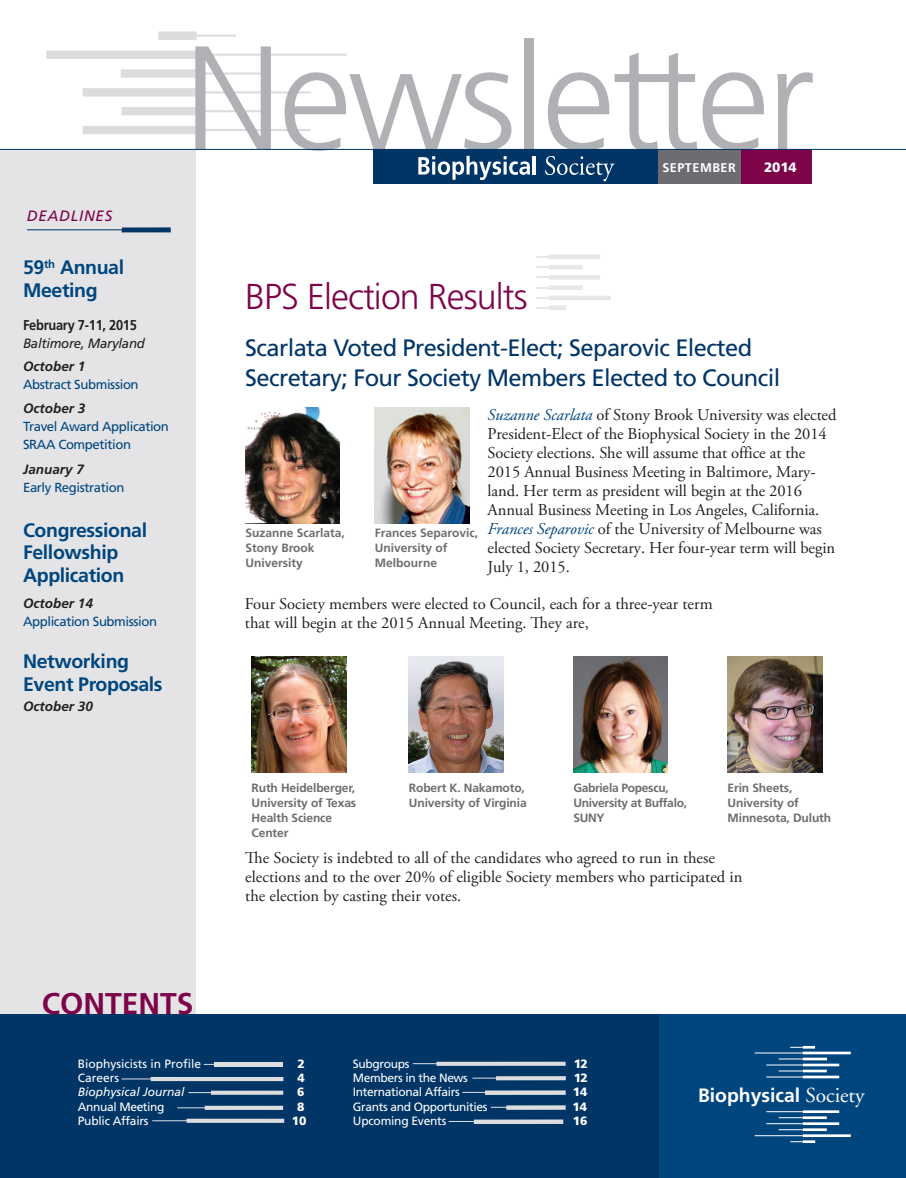
<style>
.page{position:relative;width:906px;height:1178px;background:#fff}
.page>*{position:absolute;margin:0;border:0;box-sizing:border-box;transform-origin:0 0}
.t1{font:300 147px "Frutiger";letter-spacing:-.025em;color:#b0b1b5}
.t2{font:300 36px "Frutiger";letter-spacing:-.025em;color:#7d0449}
.t3{font:700 30px "Frutiger";color:#7d0449}
.t4{font:23.7px/30px "Frutiger";letter-spacing:-.025em;color:#003566}
.t5{font:700 19.5px/22.5px "Frutiger";letter-spacing:-.02em;color:#00467e}
.t6{font:700 19.35px "Frutiger";color:#fff}
.t7{font:16.5px/19px "Adobe Garamond Pro";letter-spacing:-.005em;color:#231f20}
.t8{font:italic 15px "Frutiger";letter-spacing:.05em;color:#7d0449}
.t9{font:700 14.25px "Frutiger";letter-spacing:-.02em;color:#231f20;scale:.9 1}
.t10{font:italic 700 13.5px "Frutiger";color:#231f20}
.t11{font:italic 13.5px "Frutiger";letter-spacing:-.02em;color:#231f20}
.t12{font:900 13.5px "Frutiger";color:#fff}
.t13{font:13.2px/18px "Frutiger";letter-spacing:-.03em;color:#00467e}
.t14{font:700 12.6px "Frutiger";letter-spacing:.04em;color:#fff}
.t15{font:700 12px/15px "Frutiger";letter-spacing:-.01em;color:#6c6d70}
.t16{font:12px "Frutiger";letter-spacing:-.03em;color:#fff}
.t17{font:12px "Frutiger";color:#fff}
.t18{font:italic 12px "Frutiger";color:#fff}
.t19{font:900 12px "Frutiger";color:#fff}
.s1{font-style:italic;color:#00467e}
.s2{font-family:"Adobe Garamond";font-weight:400;font-size:21.3px}
</style>
<div class="page">
<svg style="left:121px;top:107px;width:149px;height:8px"></svg>
<svg style="left:82px;top:126px;width:228px;height:8px"></svg>
<svg style="left:82px;top:88px;width:228px;height:8px"></svg>
<svg style="left:121px;top:69px;width:149px;height:9px"></svg>
<svg style="left:46px;top:50px;width:300px;height:9px"></svg>
<svg style="left:158px;top:31px;width:78px;height:9px"></svg>
<div style="left:0;top:149px;width:195px;height:866px;background:#e4e4e6"></div>
<div style="left:0;top:1013px;width:659px;height:164px;background:#003566"></div>
<div style="left:659px;top:1013px;width:246px;height:164px;background:#00467e"></div>
<hr style="left:802px;top:1069px;width:24px;height:3px;background:#fff">
<hr style="left:802px;top:1075px;width:36px;height:3px;background:#fff">
<hr style="left:802px;top:1063px;width:36px;height:3px;background:#fff">
<hr style="left:802px;top:1057px;width:24px;height:3px;background:#fff">
<hr style="left:802px;top:1051px;width:48px;height:3px;background:#fff">
<svg style="left:790px;top:1046px;width:24px;height:2px"></svg>
<hr style="left:754px;top:1052px;width:48px;height:1px;background:#fff">
<svg style="left:778px;top:1058px;width:24px;height:1px"></svg>
<hr style="left:765px;top:1064px;width:37px;height:1px;background:#fff">
<svg style="left:778px;top:1070px;width:24px;height:1px"></svg>
<hr style="left:765px;top:1076px;width:37px;height:1px;background:#fff">
<hr style="left:802px;top:1116px;width:24px;height:2px;background:#fff">
<hr style="left:802px;top:1110px;width:36px;height:2px;background:#fff">
<hr style="left:802px;top:1122px;width:36px;height:2px;background:#fff">
<hr style="left:802px;top:1128px;width:24px;height:2px;background:#fff">
<hr style="left:802px;top:1134px;width:48px;height:2px;background:#fff">
<svg style="left:790px;top:1140px;width:24px;height:2px"></svg>
<hr style="left:754px;top:1135px;width:48px;height:1px;background:#fff">
<svg style="left:778px;top:1129px;width:24px;height:1px"></svg>
<hr style="left:765px;top:1123px;width:37px;height:1px;background:#fff">
<svg style="left:778px;top:1117px;width:24px;height:1px"></svg>
<hr style="left:765px;top:1111px;width:37px;height:1px;background:#fff">
<div style="left:657px;top:150px;width:115px;height:34px;background:#6c6d70"></div>
<div style="left:373px;top:149px;width:284px;height:35px;background:#003566"></div>
<div style="left:741px;top:149px;width:70px;height:35px;background:#7d0449"></div>
<hr style="left:0;top:149px;width:905px;height:1px;background:#003566">
<div style="left:122px;top:227px;width:49px;height:5px;background:#003566"></div>
<hr style="left:27px;top:229px;width:105px;height:1px;background:#003566">
<svg style="left:418px;top:156px;width:111px;height:24px"></svg>
<hr style="left:532px;top:156px;width:3px;height:18px;background:#fff">
<svg style="left:545px;top:156px;width:69px;height:25px"></svg>
<hr style="left:472px;top:1077px;width:76px;height:1px;background:#e6e7e9">
<svg style="left:495px;top:1076px;width:70px;height:4px"></svg>
<div style="left:214px;top:1061px;width:69px;height:5px;background:#dcdddf"></div>
<hr style="left:462px;top:1091px;width:84px;height:1px;background:#e6e7e9">
<svg style="left:485px;top:1090px;width:80px;height:4px"></svg>
<hr style="left:490px;top:1106px;width:61px;height:1px;background:#e6e7e9">
<svg style="left:506px;top:1105px;width:59px;height:4px"></svg>
<hr style="left:412px;top:1063px;width:125px;height:1px;background:#e6e7e9">
<svg style="left:436px;top:1061px;width:129px;height:4px"></svg>
<hr style="left:188px;top:1092px;width:78px;height:1px;background:#e6e7e9">
<svg style="left:211px;top:1090px;width:72px;height:4px"></svg>
<hr style="left:121px;top:1078px;width:120px;height:1px;background:#e6e7e9">
<svg style="left:151px;top:1077px;width:132px;height:3px"></svg>
<hr style="left:177px;top:1107px;width:84px;height:1px;background:#e6e7e9">
<svg style="left:205px;top:1105px;width:78px;height:4px"></svg>
<hr style="left:152px;top:1120px;width:105px;height:1px;background:#e6e7e9">
<svg style="left:186px;top:1118px;width:98px;height:4px"></svg>
<hr style="left:448px;top:1120px;width:94px;height:1px;background:#e6e7e9">
<svg style="left:473px;top:1119px;width:90px;height:4px"></svg>
<svg style="left:536px;top:275px;width:74px;height:35px"></svg>
<svg style="left:536px;top:265px;width:46px;height:4px"></svg>
<svg style="left:536px;top:255px;width:64px;height:4px"></svg>
<img style="left:409px;top:656px;width:94px;height:116px">
<img style="left:727px;top:656px;width:94px;height:116px">
<img style="left:251px;top:656px;width:95px;height:116px">
<img style="left:573px;top:656px;width:94px;height:116px">
<img style="left:374px;top:407px;width:95px;height:116px">
<img style="left:245px;top:407px;width:94px;height:116px">
<h1 class="t1" style="left:184px;top:15px;width:632px">Newsletter</h1>
<p class="t8" style="left:27px;top:207px;width:87px">DEADLINES</p>
<p class="t5" style="left:23px;top:256px;width:102px">59<sup>th</sup> Annual<br>Meeting</p>
<p class="t9" style="left:23px;top:316px;width:128px">February 7-11, 2015</p>
<p class="t11" style="left:23px;top:335px;width:123px">Baltimore, Maryland</p>
<p class="t10" style="left:23px;top:358px;width:64px">October 1</p>
<p class="t13" style="left:23px;top:375px;width:117px">Abstract Submission</p>
<p class="t10" style="left:23px;top:400px;width:64px">October 3</p>
<p class="t13" style="left:23px;top:417px;width:147px">Travel Award Application<br>SRAA Competition</p>
<p class="t10" style="left:23px;top:461px;width:62px">January 7</p>
<p class="t13" style="left:23px;top:478px;width:103px">Early Registration</p>
<p class="t5" style="left:23px;top:518px;width:125px">Congressional<br>Fellowship<br>Application</p>
<p class="t10" style="left:23px;top:595px;width:71px">October 14</p>
<p class="t13" style="left:23px;top:612px;width:135px">Application Submission</p>
<p class="t5" style="left:23px;top:650px;width:141px">Networking<br>Event Proposals</p>
<p class="t10" style="left:23px;top:698px;width:71px">October 30</p>
<h3 class="t3" style="left:42px;top:985px;width:153px">CONTENTS</h3>
<p class="t14" style="left:662px;top:160px;width:75px">SEPTEMBER</p>
<p class="t12" style="left:763px;top:159px;width:34px">2014</p>
<h2 class="t2" style="left:245px;top:276px;width:284px">BPS Election Results</h2>
<h3 class="t4" style="left:245px;top:332px;width:536px">Scarlata Voted President-Elect; Separovic Elected<br>Secretary; Four Society Members Elected to Council</h3>
<p class="t7" style="left:487px;top:405px;width:350px"><span class="s1">Suzanne Scarlata</span> of Stony Brook University was elected President-Elect of the Biophysical Society in the 2014<br>Society elections. She will assume that office at the 2015 Annual Business Meeting in Baltimore, Mary&shy;land. Her term as president will begin at the 2016<br>Annual Business Meeting in Los Angeles, California.<br><span class="s1">Frances Separovic</span> of the University of Melbourne was elected Society Secretary. Her four-year term will begin July 1, 2015.</p>
<p class="t15" style="left:245px;top:525px;width:101px">Suzanne Scarlata,<br>Stony Brook<br>University</p>
<p class="t7" style="left:245px;top:595px;width:469px">Four Society members were elected to Council, each for a three-year term that will begin at the 2015 Annual Meeting. They are,</p>
<p class="t15" style="left:374px;top:525px;width:105px">Frances Separovic,<br>University of<br>Melbourne</p>
<p class="t15" style="left:251px;top:780px;width:106px">Ruth Heidelberger,<br>University of Texas<br>Health Science<br>Center</p>
<p class="t15" style="left:573px;top:780px;width:115px">Gabriela Popescu,<br>University at Buffalo,<br>SUNY</p>
<p class="t15" style="left:409px;top:780px;width:119px">Robert K. Nakamoto,<br>University of Virginia</p>
<p class="t15" style="left:727px;top:780px;width:105px">Erin Sheets,<br>University of<br>Minnesota, Duluth</p>
<p class="t7" style="left:245px;top:849px;width:498px">The Society is indebted to all of the candidates who agreed to run in these elections and to the over 20% of eligible Society members who participated in the election by casting their votes.</p>
<p class="t17" style="left:78px;top:1056px;width:125px">Biophysicists in Profile</p>
<p class="t19" style="left:297px;top:1055px;width:9px">2</p>
<p class="t17" style="left:78px;top:1070px;width:43px">Careers</p>
<p class="t19" style="left:297px;top:1070px;width:9px">4</p>
<p class="t18" style="left:78px;top:1084px;width:108px">Biophysical Journal</p>
<p class="t19" style="left:297px;top:1084px;width:9px">6</p>
<p class="t16" style="left:78px;top:1099px;width:88px">Annual Meeting</p>
<p class="t19" style="left:297px;top:1099px;width:9px">8</p>
<p class="t16" style="left:78px;top:1113px;width:72px">Public Affairs</p>
<p class="t19" style="left:292px;top:1113px;width:16px">10</p>
<p class="t16" style="left:353px;top:1056px;width:58px">Subgroups</p>
<p class="t19" style="left:573px;top:1055px;width:15px">12</p>
<p class="t16" style="left:353px;top:1070px;width:116px">Members in the News</p>
<p class="t19" style="left:573px;top:1070px;width:15px">12</p>
<p class="t16" style="left:353px;top:1084px;width:108px">International Affairs</p>
<p class="t19" style="left:572px;top:1084px;width:16px">14</p>
<p class="t16" style="left:353px;top:1099px;width:136px">Grants and Opportunities</p>
<p class="t19" style="left:572px;top:1099px;width:16px">14</p>
<p class="t16" style="left:353px;top:1113px;width:95px">Upcoming Events</p>
<p class="t19" style="left:572px;top:1113px;width:16px">16</p>
<p class="t6" style="left:697px;top:1083px;width:168px">Biophysical <span class="s2">Society</span></p>
</div>
